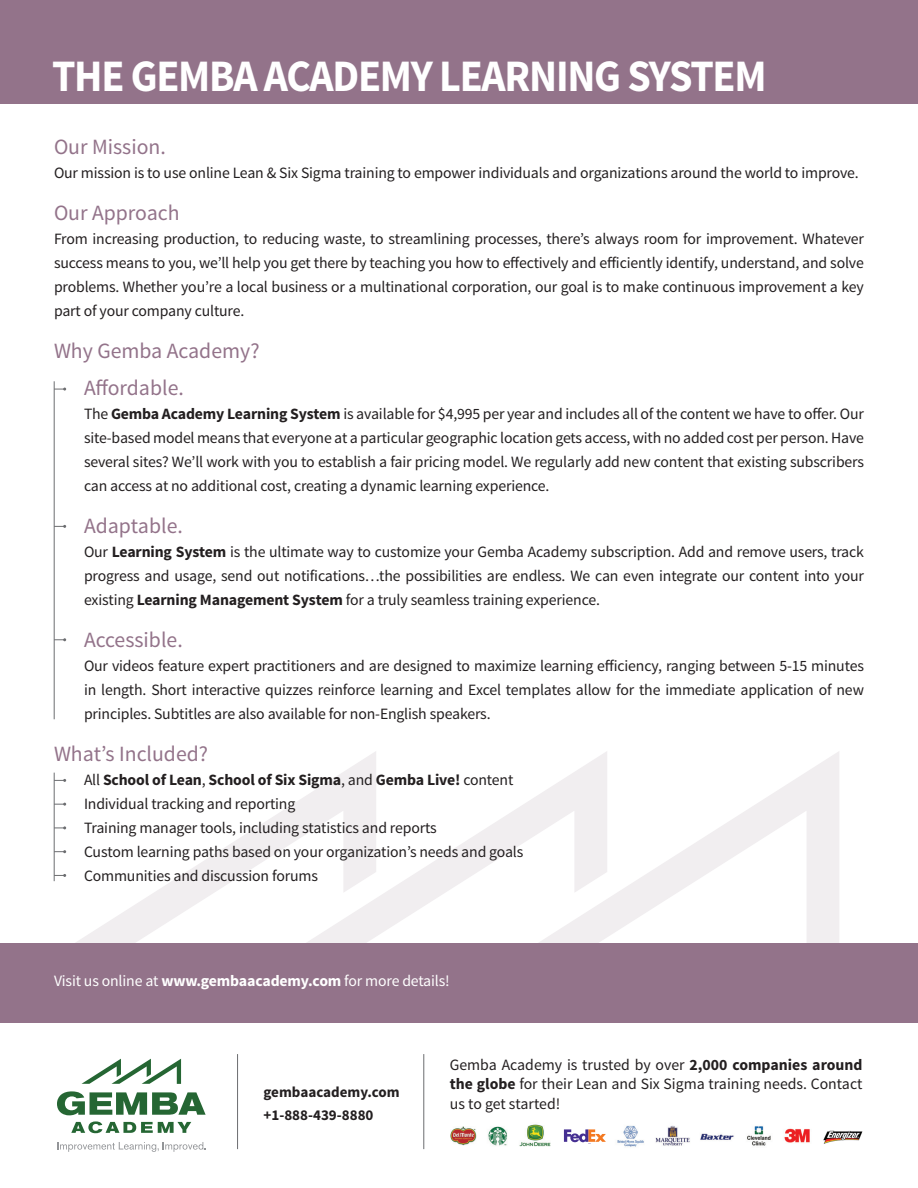
<style>
.page{position:relative;width:918px;height:1188px;background:#fff}
.page>*{position:absolute;margin:0;border:0;box-sizing:border-box;transform-origin:0 0}
.t1{font:700 45px "Source Sans Pro";letter-spacing:-.03em;color:#fff;scale:.94 1}
.t2{font:21.75px/37.5px "Source Sans Pro";color:#93738a}
.t3{font:15.75px/24px "Source Sans Pro";letter-spacing:-.01em;color:#231f20;text-align:justify}
.t4{font:15.75px "Source Sans Pro";letter-spacing:-.01em;color:#fff}
.t5{font:700 15px/22.5px "Source Sans Pro";color:#231f20}
.s1{font-weight:700}
</style>
<div class="page">
<svg style="left:607px;top:752px;width:232px;height:191px"></svg>
<svg style="left:376px;top:751px;width:231px;height:192px"></svg>
<svg style="left:76px;top:751px;width:300px;height:192px"></svg>
<div style="left:0;top:943px;width:918px;height:80px;background:#93738a"></div>
<div style="left:0;top:0;width:918px;height:104px;background:#93738a"></div>
<img style="left:450px;top:1127px;width:27px;height:19px">
<hr style="left:423px;top:1054px;width:1px;height:95px;background:#6c6d70">
<svg style="left:564px;top:1129px;width:42px;height:13px"></svg>
<svg style="left:57px;top:1091px;width:149px;height:24px"></svg>
<svg style="left:71px;top:1121px;width:120px;height:12px"></svg>
<svg style="left:82px;top:1059px;width:99px;height:25px"></svg>
<svg style="left:58px;top:1142px;width:148px;height:10px"></svg>
<img style="left:488px;top:1126px;width:19px;height:20px">
<img style="left:519px;top:1124px;width:32px;height:23px">
<img style="left:617px;top:1125px;width:27px;height:22px">
<img style="left:655px;top:1125px;width:35px;height:21px">
<img style="left:700px;top:1133px;width:34px;height:7px">
<img style="left:747px;top:1126px;width:24px;height:20px">
<img style="left:784px;top:1128px;width:26px;height:15px">
<img style="left:823px;top:1130px;width:40px;height:14px">
<hr style="left:54px;top:381px;width:1px;height:338px;background:#6c6d70">
<svg style="left:54px;top:388px;width:12px;height:3px"></svg>
<svg style="left:54px;top:525px;width:12px;height:3px"></svg>
<svg style="left:54px;top:638px;width:12px;height:3px"></svg>
<hr style="left:54px;top:773px;width:1px;height:108px;background:#6c6d70">
<svg style="left:54px;top:779px;width:12px;height:3px"></svg>
<svg style="left:54px;top:803px;width:12px;height:3px"></svg>
<svg style="left:54px;top:826px;width:12px;height:3px"></svg>
<svg style="left:54px;top:850px;width:12px;height:3px"></svg>
<svg style="left:54px;top:874px;width:12px;height:3px"></svg>
<hr style="left:237px;top:1054px;width:1px;height:95px;background:#6c6d70">
<h1 class="t1" style="left:52px;top:47px;width:762px">THE GEMBA ACADEMY LEARNING SYSTEM</h1>
<h2 class="t2" style="left:54px;top:128px;width:113px">Our Mission.</h2>
<p class="t3" style="left:54px;top:161px;width:806px">Our mission is to use online Lean &amp; Six Sigma training to empower individuals and organizations around the world to improve.</p>
<h2 class="t2" style="left:54px;top:194px;width:127px">Our Approach</h2>
<p class="t3" style="left:54px;top:227px;width:812px">From increasing production, to reducing waste, to streamlining processes, there’s always room for improvement. Whatever success means to you, we’ll help you get there by teaching you how to effectively and efficiently identify, understand, and solve problems. Whether you’re a local business or a multinational corporation, our goal is to make continuous improvement a key part of your company culture.</p>
<h2 class="t2" style="left:84px;top:332px;width:177px;text-indent:-30px">Why Gemba Academy?<br>Affordable.</h2>
<p class="t3" style="left:84px;top:402px;width:782px">The <span class="s1">Gemba Academy Learning System</span> is available for $4,995 per year and includes all of the content we have to offer. Our site-based model means that everyone at a particular geographic location gets access, with no added cost per person. Have several sites? We’ll work with you to establish a fair pricing model. We regularly add new content that existing subscribers can access at no additional cost, creating a dynamic learning experience.</p>
<h2 class="t2" style="left:84px;top:507px;width:100px">Adaptable.</h2>
<p class="t3" style="left:84px;top:540px;width:781px">Our <span class="s1">Learning System</span> is the ultimate way to customize your Gemba Academy subscription. Add and remove users, track progress and usage, send out notifications…the possibilities are endless. We can even integrate our content into your existing <span class="s1">Learning Management System</span> for a truly seamless training experience.</p>
<h2 class="t2" style="left:84px;top:621px;width:100px">Accessible.</h2>
<p class="t3" style="left:84px;top:654px;width:782px">Our videos feature expert practitioners and are designed to maximize learning efficiency, ranging between 5-15 minutes in length. Short interactive quizzes reinforce learning and Excel templates allow for the immediate application of new principles. Subtitles are also available for non-English speakers.</p>
<h2 class="t2" style="left:54px;top:735px;width:156px">What’s Included?</h2>
<p class="t3" style="left:84px;top:768px;width:441px;text-align:left">All <span class="s1">School of Lean</span>, <span class="s1">School of Six Sigma</span>, and <span class="s1">Gemba Live!</span> content Individual tracking and reporting<br>Training manager tools, including statistics and reports<br>Custom learning paths based on your organization’s needs and goals Communities and discussion forums</p>
<p class="t4" style="left:54px;top:971px;width:397px">Visit us online at <span class="s1">www.gembaacademy.com</span> for more details!</p>
<p class="t5" style="left:264px;top:1081px;width:138px">gembaacademy.com +1-888-439-8880</p>
<p class="t3" style="left:450px;top:1055px;width:414px;line-height:19.5px">Gemba Academy is trusted by over <span class="s1">2,000 companies around the globe</span> for their Lean and Six Sigma training needs. Contact us to get started!</p>
</div>
